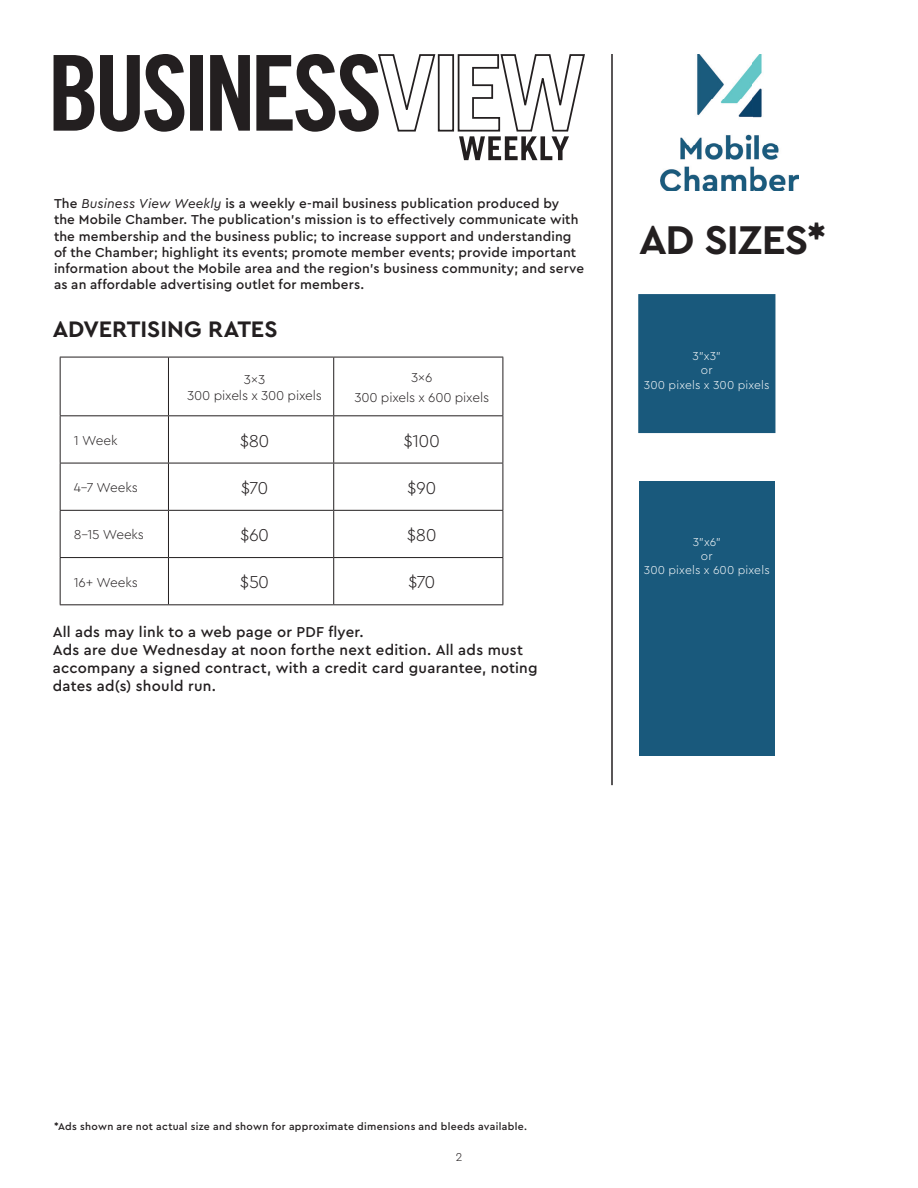
<style>
.page{position:relative;width:918px;height:1188px;background:#fff}
.page>*{position:absolute;margin:0;border:0;box-sizing:border-box;transform-origin:0 0}
.t1{font:700 42px "Cera Pro";letter-spacing:-.025em;color:#231f20}
.t2{font:700 23.55px "Cera Pro";letter-spacing:-.005em;color:#231f20}
.t3{font:300 18px "Cera Pro";letter-spacing:-.035em;color:#231f20}
.t4{font:500 15px/18px "Cera Pro";letter-spacing:.015em;color:#231f20}
.t5{font:500 13.5px/16.2px "Cera Pro";letter-spacing:.01em;color:#231f20}
.t6{font:300 13.5px/16.2px "Cera Pro";letter-spacing:-.01em;color:#231f20;text-align:center}
.t7{font:300 12px/14.4px "Cera Pro";letter-spacing:.015em;color:#fff;text-align:center}
.t8{font:300 12px "Cera Pro";color:#231f20}
.t9{font:500 10.5px "Cera Pro";letter-spacing:.03em;color:#231f20}
.s1{font-weight:400;font-style:italic}
</style>
<div class="page">
<hr style="left:60px;top:357px;width:108px;height:1px;background:#231f20">
<hr style="left:60px;top:357px;width:1px;height:58px;background:#231f20">
<hr style="left:168px;top:357px;width:166px;height:1px;background:#231f20">
<hr style="left:168px;top:357px;width:1px;height:58px;background:#231f20">
<hr style="left:334px;top:357px;width:169px;height:1px;background:#231f20">
<hr style="left:333px;top:357px;width:1px;height:58px;background:#231f20">
<hr style="left:503px;top:357px;width:1px;height:58px;background:#231f20">
<hr style="left:60px;top:415px;width:108px;height:1px;background:#231f20">
<hr style="left:60px;top:416px;width:1px;height:47px;background:#231f20">
<hr style="left:168px;top:415px;width:166px;height:1px;background:#231f20">
<hr style="left:168px;top:416px;width:1px;height:47px;background:#231f20">
<hr style="left:334px;top:415px;width:169px;height:1px;background:#231f20">
<hr style="left:333px;top:416px;width:1px;height:47px;background:#231f20">
<hr style="left:503px;top:416px;width:1px;height:47px;background:#231f20">
<hr style="left:60px;top:463px;width:108px;height:1px;background:#231f20">
<hr style="left:60px;top:463px;width:1px;height:47px;background:#231f20">
<hr style="left:168px;top:463px;width:166px;height:1px;background:#231f20">
<hr style="left:168px;top:463px;width:1px;height:47px;background:#231f20">
<hr style="left:334px;top:463px;width:169px;height:1px;background:#231f20">
<hr style="left:333px;top:463px;width:1px;height:47px;background:#231f20">
<hr style="left:503px;top:463px;width:1px;height:47px;background:#231f20">
<hr style="left:60px;top:510px;width:108px;height:1px;background:#231f20">
<hr style="left:60px;top:511px;width:1px;height:46px;background:#231f20">
<hr style="left:168px;top:510px;width:166px;height:1px;background:#231f20">
<hr style="left:168px;top:511px;width:1px;height:46px;background:#231f20">
<hr style="left:334px;top:510px;width:169px;height:1px;background:#231f20">
<hr style="left:333px;top:511px;width:1px;height:46px;background:#231f20">
<hr style="left:503px;top:511px;width:1px;height:46px;background:#231f20">
<hr style="left:60px;top:557px;width:108px;height:1px;background:#231f20">
<hr style="left:60px;top:558px;width:1px;height:46px;background:#231f20">
<hr style="left:168px;top:557px;width:166px;height:1px;background:#231f20">
<hr style="left:168px;top:558px;width:1px;height:46px;background:#231f20">
<hr style="left:334px;top:557px;width:169px;height:1px;background:#231f20">
<hr style="left:333px;top:558px;width:1px;height:46px;background:#231f20">
<hr style="left:503px;top:558px;width:1px;height:46px;background:#231f20">
<hr style="left:60px;top:604px;width:108px;height:1px;background:#231f20">
<hr style="left:168px;top:604px;width:166px;height:1px;background:#231f20">
<hr style="left:334px;top:604px;width:169px;height:1px;background:#231f20">
<div style="left:638px;top:294px;width:137px;height:139px;background:#19597c;border:2px solid #19597c"></div>
<div style="left:639px;top:481px;width:136px;height:275px;background:#19597c"></div>
<hr style="left:611px;top:54px;width:2px;height:731px;background:#231f20">
<svg style="left:54px;top:54px;width:531px;height:106px"></svg>
<img style="left:661px;top:54px;width:138px;height:137px">
<p class="t5" style="left:54px;top:195px;width:532px">The <span class="s1">Business View Weekly</span> is a weekly e-mail business publication produced by<br>the Mobile Chamber. The publication’s mission is to effectively communicate with the membership and the business public; to increase support and understanding of the Chamber; highlight its events; promote member events; provide important information about the Mobile area and the region’s business community; and serve as an affordable advertising outlet for members.</p>
<h2 class="t2" style="left:53px;top:313px;width:226px">ADVERTISING RATES</h2>
<p class="t6" style="left:187px;top:371px;width:136px">3×3<br>300 pixels x 300 pixels</p>
<p class="t6" style="left:354px;top:366px;width:136px;line-height:20.5px">3×6<br>300 pixels x 600 pixels</p>
<p class="t6" style="left:74px;top:432px;width:45px">1 Week</p>
<h3 class="t3" style="left:240px;top:429px;width:31px">$80</h3>
<h3 class="t3" style="left:404px;top:429px;width:38px">$100</h3>
<p class="t6" style="left:74px;top:479px;width:66px">4–7 Weeks</p>
<h3 class="t3" style="left:241px;top:476px;width:29px">$70</h3>
<h3 class="t3" style="left:407px;top:476px;width:30px">$90</h3>
<p class="t6" style="left:74px;top:526px;width:72px">8–15 Weeks</p>
<h3 class="t3" style="left:240px;top:523px;width:31px">$60</h3>
<h3 class="t3" style="left:407px;top:523px;width:31px">$80</h3>
<p class="t6" style="left:74px;top:573px;width:65px">16+ Weeks</p>
<h3 class="t3" style="left:240px;top:570px;width:31px">$50</h3>
<h3 class="t3" style="left:408px;top:570px;width:29px">$70</h3>
<p class="t4" style="left:53px;top:623px;width:486px">All ads may link to a web page or PDF flyer.<br>Ads are due Wednesday at noon forthe next edition. All ads must accompany a signed contract, with a credit card guarantee, noting dates ad(s) should run.</p>
<h1 class="t1" style="left:639px;top:212px;width:189px">AD SIZES*</h1>
<p class="t7" style="left:644px;top:348px;width:127px">3"x3"<br>or<br>300 pixels x 300 pixels</p>
<p class="t7" style="left:644px;top:534px;width:127px">3"x6"<br>or<br>300 pixels x 600 pixels</p>
<p class="t9" style="left:54px;top:1119px;width:474px">*Ads shown are not actual size and shown for approximate dimensions and bleeds available.</p>
<p class="t8" style="left:456px;top:1149px;width:8px">2</p>
</div>
